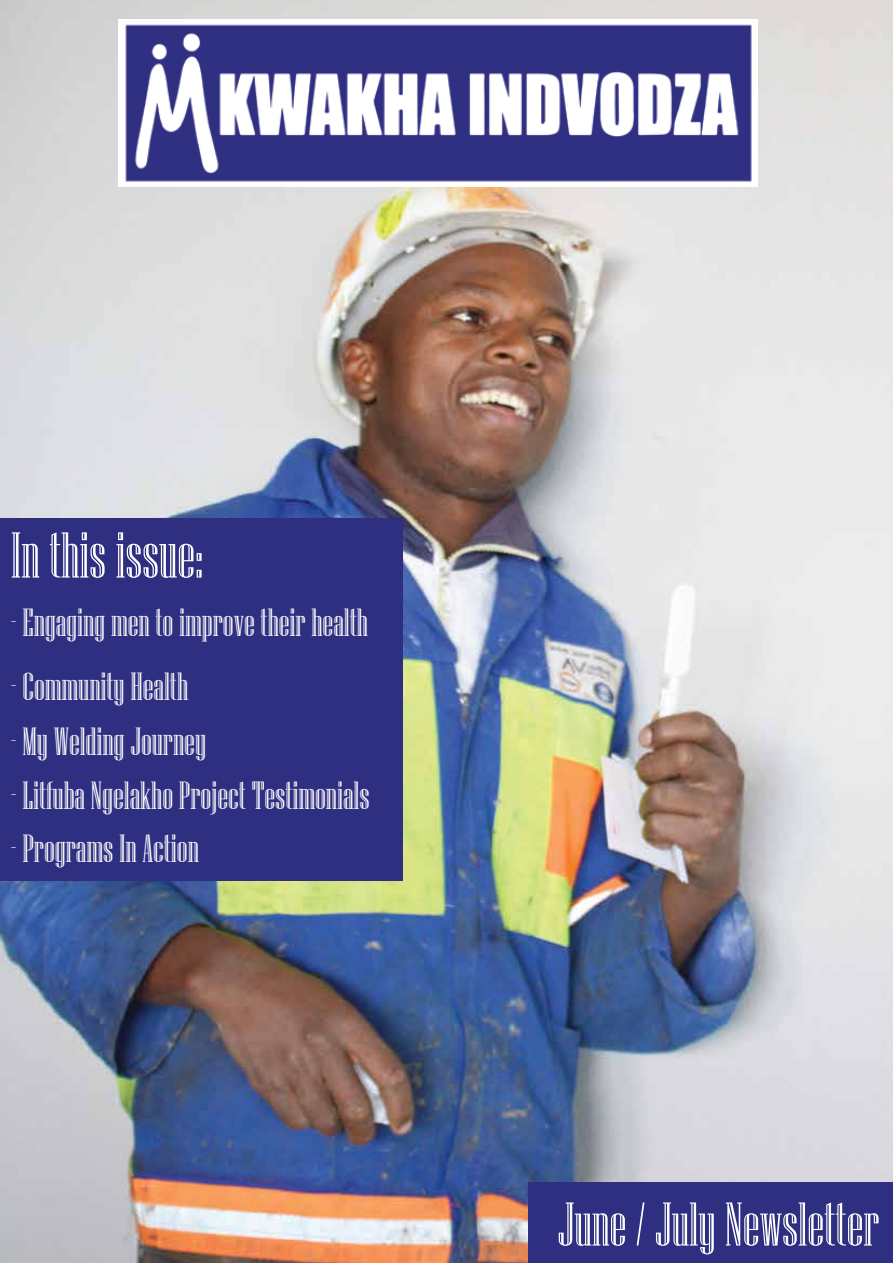
<style>
.page{position:relative;width:893px;height:1263px;background:#fff}
.page>*{position:absolute;margin:0;border:0;box-sizing:border-box;transform-origin:0 0}
.t1{font:64.5px "Niagara Engraved";color:#fff}
.t2{font:61.5px "Niagara Engraved";color:#fff}
.t3{font:39px "Niagara Engraved";color:#fff}
</style>
<div class="page">
<img style="left:0;top:0;width:893px;height:1263px">
<div style="left:528px;top:1182px;width:365px;height:81px;background:#2f2f82"></div>
<img style="left:118px;top:20px;width:640px;height:166px">
<div style="left:0;top:518px;width:402px;height:363px;background:#2f2f82"></div>
<h1 class="t1" style="left:11px;top:521px;width:194px">In this issue:</h1>
<p class="t3" style="left:11px;top:602px;width:359px">- Engaging men to improve their health</p>
<p class="t3" style="left:11px;top:665px;width:179px">- Community Health</p>
<p class="t3" style="left:11px;top:720px;width:197px">- My Welding Journey</p>
<p class="t3" style="left:11px;top:774px;width:360px">- Litfuba Ngelakho Project Testimonials</p>
<p class="t3" style="left:11px;top:828px;width:190px">- Programs In Action</p>
<h2 class="t2" style="left:557px;top:1192px;width:324px">June / July Newsletter</h2>
</div>
